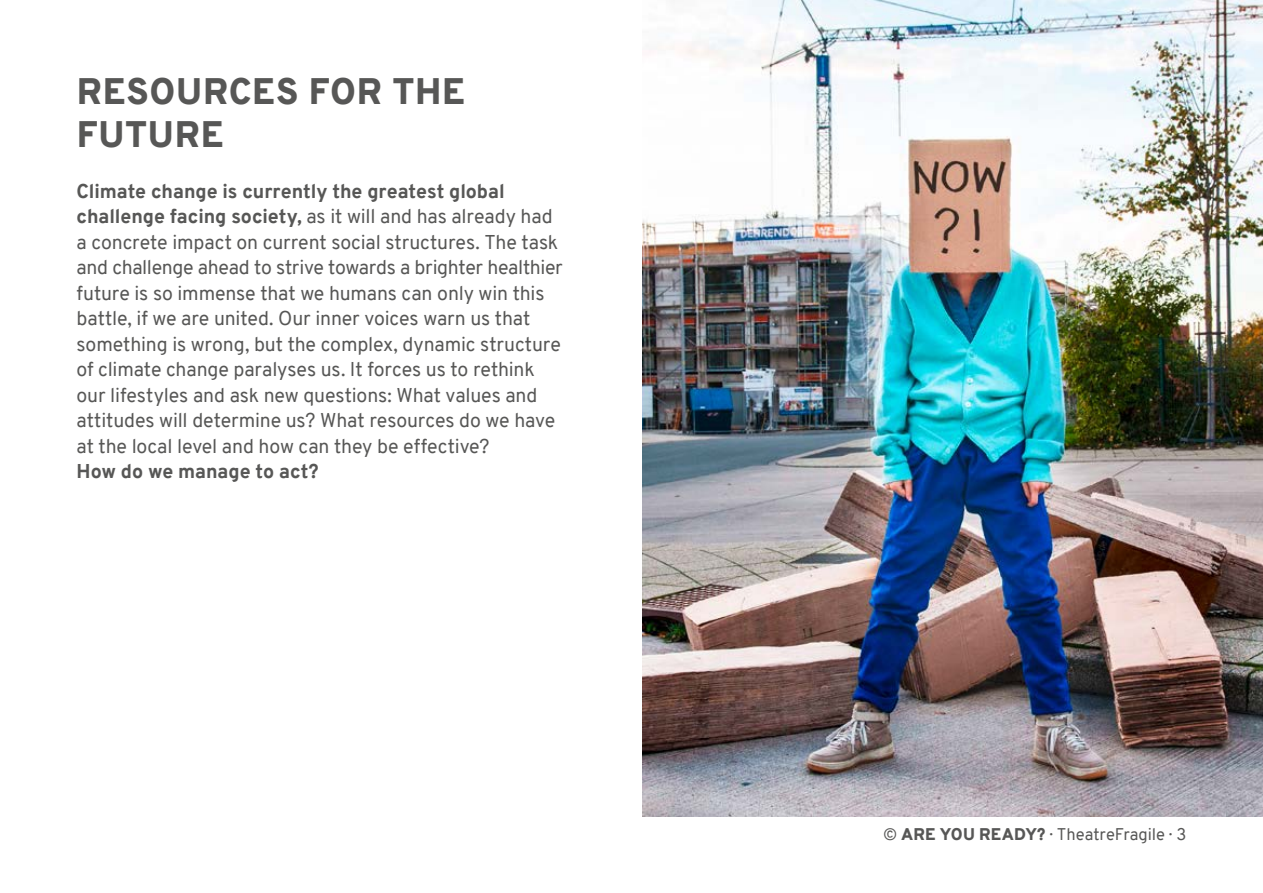
<style>
.page{position:relative;width:1263px;height:893px;background:#fff}
.page>*{position:absolute;margin:0;border:0;box-sizing:border-box;transform-origin:0 0}
.t1{font:900 36px/43.2px "Overpass";letter-spacing:.02em;color:#575756}
.t2{font:19.5px/25.5px "Overpass";letter-spacing:-.005em;color:#575756}
.t3{font:800 19.5px "Overpass";color:#575756}
.t4{font:16.5px "Overpass";color:#575756}
.s1{font-weight:800}
.s2{font-weight:900}
</style>
<div class="page">
<img style="left:642px;top:0;width:621px;height:816px">
<h1 class="t1" style="left:77px;top:70px;width:390px">RESOURCES FOR THE<br>FUTURE</h1>
<p class="t2" style="left:77px;top:178px;width:488px"><span class="s1">Climate change is currently the greatest global challenge facing society,</span> as it will and has already had a concrete impact on current social structures. The task and challenge ahead to strive towards a brighter healthier future is so immense that we humans can only win this battle, if we are united. Our inner voices warn us that something is wrong, but the complex, dynamic structure of climate change paralyses us. It forces us to rethink our lifestyles and ask new questions: What values and attitudes will determine us? What resources do we have at the local level and how can they be effective?</p>
<p class="t3" style="left:77px;top:458px;width:244px">How do we manage to act?</p>
<p class="t4" style="left:883px;top:822px;width:305px">© <span class="s2">ARE YOU READY?</span> · TheatreFragile · 3</p>
</div>
